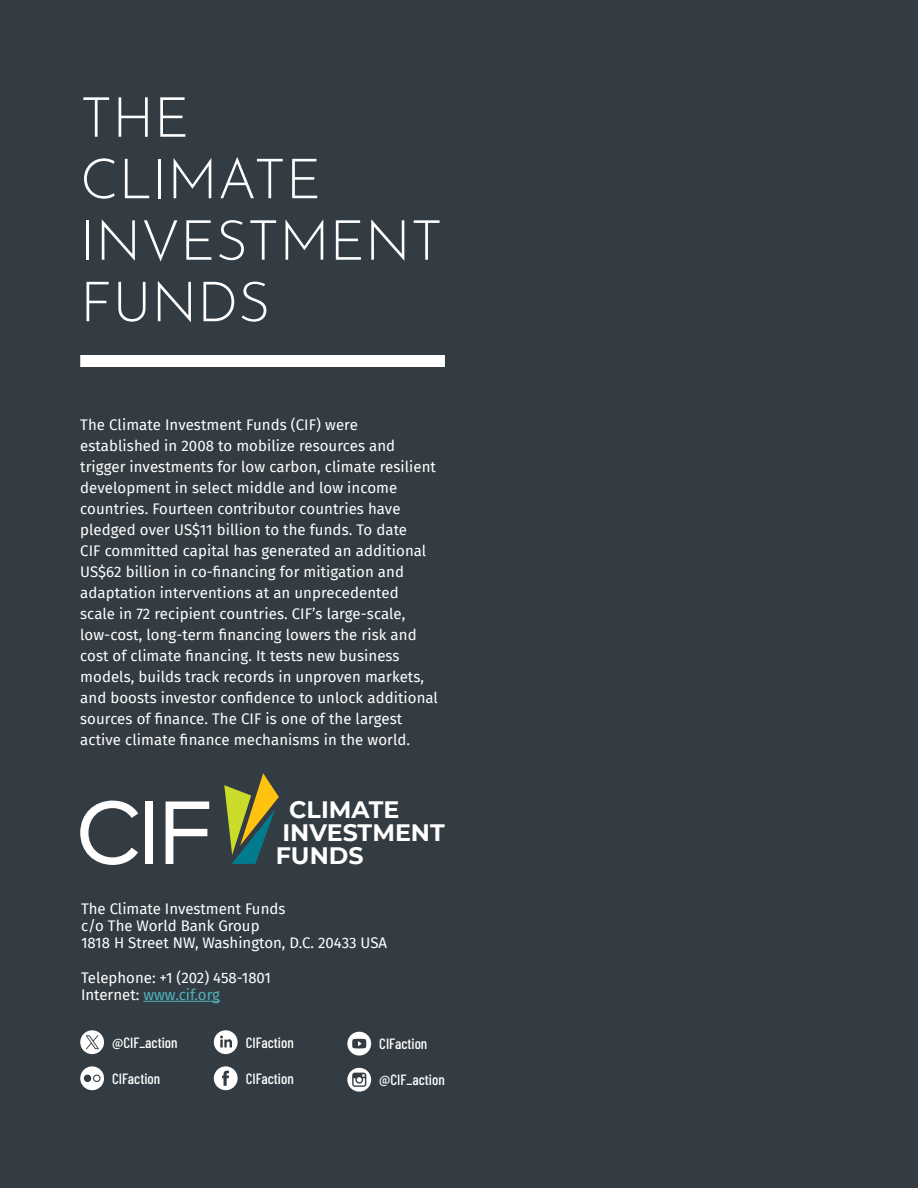
<style>
.page{position:relative;width:918px;height:1188px;background:#333c42}
.page>*{position:absolute;margin:0;border:0;box-sizing:border-box;transform-origin:0 0}
.Heading_back_cover{font:100 55.5px/61.5px "Josefin Sans";color:#fff}
.t1{font:700 23.7px/22.8px "Montserrat";color:#fff}
.Blurb_back_cover{font:15px/21px "Fira Sans";letter-spacing:.005em;color:#fff}
.Address_on_back_cover{font:15px "Fira Sans";color:#fff}
.Address_on_back_cover-2{font:15px "Fira Sans";color:#4fb2bc}
.t2{font:500 14.85px "Barlow Condensed";color:#fff}
.s1{color:#fff}
</style>
<div class="page">
<div style="left:80px;top:355px;width:365px;height:12px;background:#fff"></div>
<svg style="left:80px;top:801px;width:58px;height:64px"></svg>
<div style="left:145px;top:802px;width:8px;height:62px;background:#fff"></div>
<svg style="left:166px;top:802px;width:43px;height:62px"></svg>
<svg style="left:224px;top:773px;width:55px;height:91px"></svg>
<hr style="left:143px;top:1001px;width:77px;height:1px;background:#4fb2bc">
<svg style="left:80px;top:1066px;width:24px;height:24px"></svg>
<svg style="left:80px;top:1030px;width:24px;height:24px"></svg>
<svg style="left:214px;top:1030px;width:24px;height:24px"></svg>
<svg style="left:214px;top:1066px;width:24px;height:24px"></svg>
<svg style="left:347px;top:1032px;width:24px;height:24px"></svg>
<svg style="left:347px;top:1068px;width:24px;height:24px"></svg>
<h1 class="Heading_back_cover" style="left:80px;top:82px;width:364px">THE<br>CLIMATE<br>INVESTMENT<br>FUNDS</h1>
<p class="Blurb_back_cover" style="left:80px;top:414px;width:359px">The Climate Investment Funds (CIF) were established in 2008 to mobilize resources and trigger investments for low carbon, climate resilient development in select middle and low income countries. Fourteen contributor countries have pledged over US$11 billion to the funds. To date<br>CIF committed capital has generated an additional US$62 billion in co-financing for mitigation and adaptation interventions at an unprecedented<br>scale in 72 recipient countries. CIF’s large-scale, low-cost, long-term financing lowers the risk and cost of climate financing. It tests new business models, builds track records in unproven markets, and boosts investor confidence to unlock additional sources of finance. The CIF is one of the largest active climate finance mechanisms in the world.</p>
<p class="t1" style="left:276px;top:797px;width:170px;text-indent:13px">CLIMATE<br>INVESTMENT<br>FUNDS</p>
<p class="Address_on_back_cover" style="left:81px;top:897px;width:206px">The Climate Investment Funds</p>
<p class="Address_on_back_cover" style="left:81px;top:914px;width:180px">c/o The World Bank Group</p>
<p class="Address_on_back_cover" style="left:81px;top:931px;width:308px">1818 H Street NW, Washington, D.C. 20433 USA</p>
<p class="Address_on_back_cover" style="left:81px;top:966px;width:192px">Telephone: +1 (202) 458-1801</p>
<p class="Address_on_back_cover-2" style="left:81px;top:983px;width:141px"><span class="s1">Internet:</span> www.cif.org</p>
<p class="t2" style="left:112px;top:1032px;width:67px">@CIF_action</p>
<p class="t2" style="left:112px;top:1068px;width:50px">CIFaction</p>
<p class="t2" style="left:246px;top:1032px;width:50px">CIFaction</p>
<p class="t2" style="left:246px;top:1068px;width:50px">CIFaction</p>
<p class="t2" style="left:379px;top:1033px;width:50px">CIFaction</p>
<p class="t2" style="left:379px;top:1069px;width:67px">@CIF_action</p>
</div>
